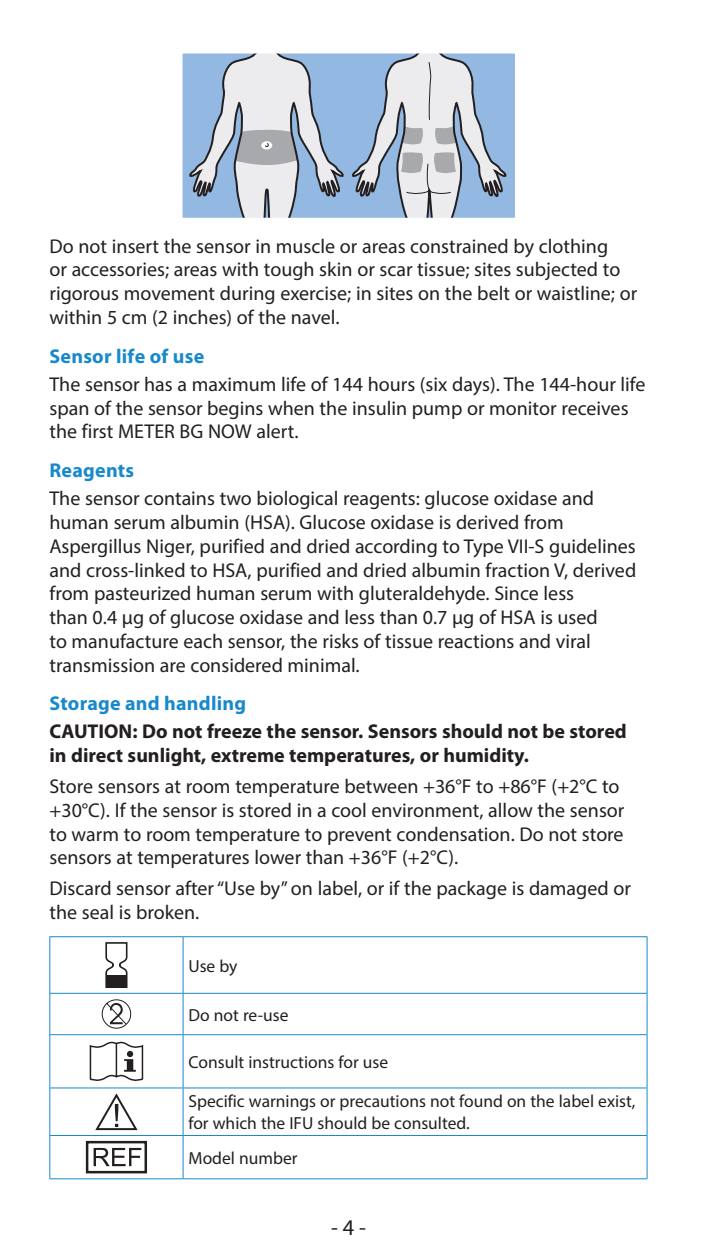
<style>
.page{position:relative;width:720px;height:1260px;background:#fff}
.page>*{position:absolute;margin:0;border:0;box-sizing:border-box;transform-origin:0 0}
.t1{font:22.5px "Myriad Pro";color:#231f20}
.t2{font:20px/23.8px "Myriad Pro";color:#231f20}
.t3{font:700 20px/23.8px "Myriad Pro";color:#231f20}
.t4{font:700 20px "Myriad Pro";letter-spacing:.01em;color:#1889cb}
.t5{font:17.5px/21.8px "Myriad Pro";color:#231f20}
</style>
<div class="page">
<div style="left:181px;top:51px;width:336px;height:169px;background:#93b8e1"></div>
<svg style="left:189px;top:55px;width:318px;height:162px"></svg>
<div style="left:179px;top:50px;width:340px;height:172px;border:4px solid #fff"></div>
<hr style="left:49px;top:936px;width:134px;height:1px;background:#1889cb">
<hr style="left:49px;top:937px;width:1px;height:56px;background:#1889cb">
<hr style="left:183px;top:936px;width:464px;height:1px;background:#1889cb">
<hr style="left:183px;top:937px;width:1px;height:56px;background:#1889cb">
<hr style="left:647px;top:937px;width:1px;height:56px;background:#1889cb">
<hr style="left:49px;top:993px;width:134px;height:1px;background:#1889cb">
<hr style="left:49px;top:994px;width:1px;height:40px;background:#1889cb">
<hr style="left:183px;top:993px;width:464px;height:1px;background:#1889cb">
<hr style="left:183px;top:994px;width:1px;height:40px;background:#1889cb">
<hr style="left:647px;top:994px;width:1px;height:40px;background:#1889cb">
<hr style="left:49px;top:1034px;width:134px;height:1px;background:#1889cb">
<hr style="left:49px;top:1035px;width:1px;height:53px;background:#1889cb">
<hr style="left:183px;top:1034px;width:464px;height:1px;background:#1889cb">
<hr style="left:183px;top:1035px;width:1px;height:53px;background:#1889cb">
<hr style="left:647px;top:1035px;width:1px;height:53px;background:#1889cb">
<hr style="left:49px;top:1088px;width:134px;height:1px;background:#1889cb">
<hr style="left:49px;top:1088px;width:1px;height:47px;background:#1889cb">
<hr style="left:183px;top:1088px;width:464px;height:1px;background:#1889cb">
<hr style="left:183px;top:1088px;width:1px;height:47px;background:#1889cb">
<hr style="left:647px;top:1088px;width:1px;height:47px;background:#1889cb">
<hr style="left:49px;top:1135px;width:134px;height:1px;background:#1889cb">
<hr style="left:49px;top:1136px;width:1px;height:43px;background:#1889cb">
<hr style="left:183px;top:1135px;width:464px;height:1px;background:#1889cb">
<hr style="left:183px;top:1136px;width:1px;height:43px;background:#1889cb">
<hr style="left:647px;top:1136px;width:1px;height:43px;background:#1889cb">
<hr style="left:49px;top:1178px;width:134px;height:1px;background:#1889cb">
<hr style="left:183px;top:1178px;width:464px;height:1px;background:#1889cb">
<svg style="left:105px;top:942px;width:23px;height:46px"></svg>
<div style="left:106px;top:975px;width:21px;height:12px;background:#231f20"></div>
<svg style="left:102px;top:1000px;width:29px;height:29px"></svg>
<svg style="left:90px;top:1042px;width:53px;height:39px"></svg>
<svg style="left:95px;top:1093px;width:43px;height:37px"></svg>
<svg style="left:94px;top:1148px;width:47px;height:18px"></svg>
<div style="left:86px;top:1141px;width:61px;height:32px;border:2px solid #231f20"></div>
<p class="t2" style="left:49px;top:234px;width:589px">Do not insert the sensor in muscle or areas constrained by clothing<br>or accessories; areas with tough skin or scar tissue; sites subjected to rigorous movement during exercise; in sites on the belt or waistline; or within 5 cm (2 inches) of the navel.</p>
<p class="t4" style="left:49px;top:343px;width:156px">Sensor life of use</p>
<p class="t2" style="left:49px;top:372px;width:598px">The sensor has a maximum life of 144 hours (six days). The 144-hour life span of the sensor begins when the insulin pump or monitor receives the first METER BG NOW alert.</p>
<p class="t4" style="left:49px;top:457px;width:86px">Reagents</p>
<p class="t2" style="left:49px;top:486px;width:588px">The sensor contains two biological reagents: glucose oxidase and human serum albumin (HSA). Glucose oxidase is derived from Aspergillus Niger, purified and dried according to Type VII-S guidelines and cross-linked to HSA, purified and dried albumin fraction V, derived from pasteurized human serum with gluteraldehyde. Since less<br>than 0.4 μg of glucose oxidase and less than 0.7 μg of HSA is used<br>to manufacture each sensor, the risks of tissue reactions and viral transmission are considered minimal.</p>
<p class="t4" style="left:49px;top:690px;width:198px">Storage and handling</p>
<p class="t3" style="left:49px;top:719px;width:579px">CAUTION: Do not freeze the sensor. Sensors should not be stored in direct sunlight, extreme temperatures, or humidity.</p>
<p class="t2" style="left:49px;top:774px;width:576px">Store sensors at room temperature between +36°F to +86°F (+2°C to +30°C). If the sensor is stored in a cool environment, allow the sensor to warm to room temperature to prevent condensation. Do not store sensors at temperatures lower than +36°F (+2°C).</p>
<p class="t2" style="left:49px;top:876px;width:583px">Discard sensor after “Use by” on label, or if the package is damaged or the seal is broken.</p>
<p class="t5" style="left:188px;top:955px;width:51px">Use by</p>
<p class="t5" style="left:188px;top:1004px;width:102px">Do not re-use</p>
<p class="t5" style="left:188px;top:1051px;width:201px">Consult instructions for use</p>
<p class="t5" style="left:188px;top:1090px;width:449px">Specific warnings or precautions not found on the label exist, for which the IFU should be consulted.</p>
<p class="t5" style="left:188px;top:1147px;width:111px">Model number</p>
<p class="t1" style="left:331px;top:1213px;width:36px">- 4 -</p>
</div>
